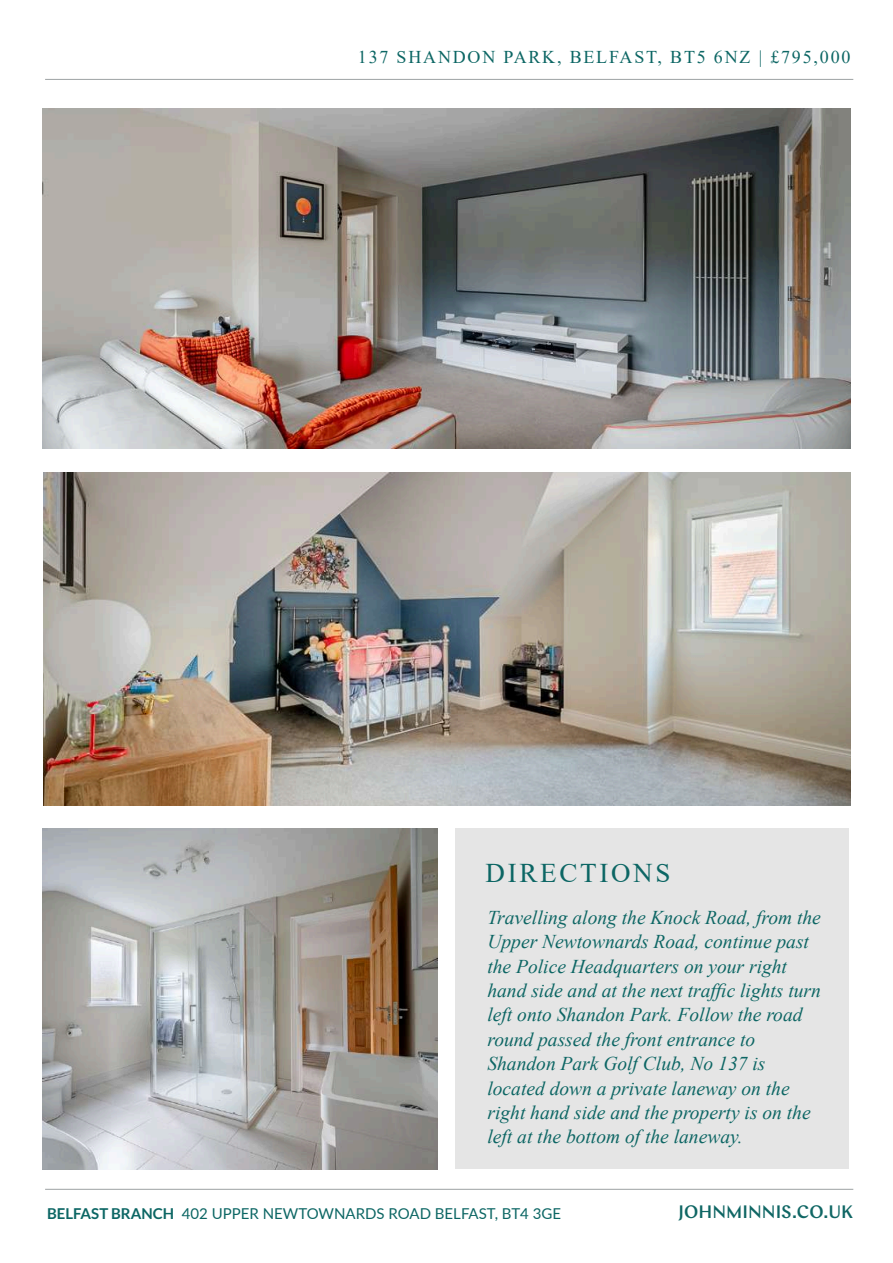
<style>
.page{position:relative;width:893px;height:1263px;background:#fff}
.page>*{position:absolute;margin:0;border:0;box-sizing:border-box;transform-origin:0 0}
.t1{font:27px "Times New Roman";letter-spacing:.1em;color:#0c6664}
.t2{font:italic 19.5px/24.5px "Times New Roman";color:#0d6664}
.t3{font:18px "Times New Roman";letter-spacing:.1em;color:#0c6664}
.t4{font:500 18px "Chap";color:#0f6664}
.t5{font:15px "Lato";color:#0c6664}
.s1{font-weight:700}
</style>
<div class="page">
<img style="left:43px;top:472px;width:807px;height:334px">
<img style="left:43px;top:109px;width:807px;height:340px">
<hr style="left:45px;top:1189px;width:808px;height:1px;background:#9da2a3">
<hr style="left:45px;top:79px;width:808px;height:1px;background:#9da2a3">
<div style="left:456px;top:829px;width:393px;height:340px;background:#e5e5e5"></div>
<img style="left:43px;top:829px;width:394px;height:340px">
<p class="t3" style="left:358px;top:50px;width:494px">137 SHANDON PARK, BELFAST, BT5 6NZ | £795,000</p>
<h1 class="t1" style="left:486px;top:863px;width:186px">DIRECTIONS</h1>
<p class="t2" style="left:487px;top:907px;width:335px">Travelling along the Knock Road, from the Upper Newtownards Road, continue past the Police Headquarters on your right hand side and at the next traffic lights turn left onto Shandon Park. Follow the road round passed the front entrance to Shandon Park Golf Club, No 137 is located down a private laneway on the right hand side and the property is on the left at the bottom of the laneway.</p>
<p class="t5" style="left:47px;top:1207px;width:515px"><span class="s1">BELFAST BRANCH</span> 402 UPPER NEWTOWNARDS ROAD BELFAST, BT4 3GE</p>
<p class="t4" style="left:679px;top:1200px;width:176px">JOHNMINNIS.CO.UK</p>
</div>
